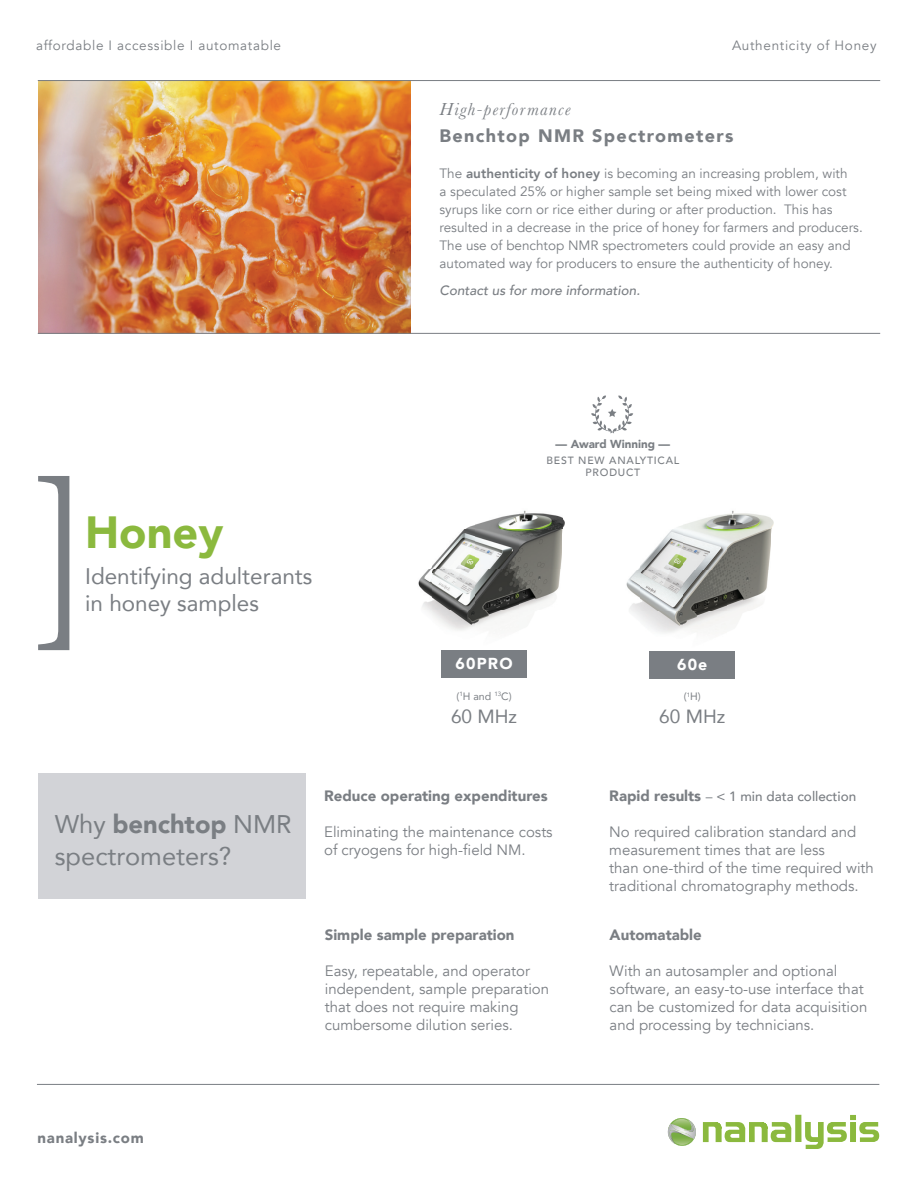
<style>
.page{position:relative;width:918px;height:1188px;background:#fff}
.page>*{position:absolute;margin:0;border:0;box-sizing:border-box;transform-origin:0 0}
.t1{font:900 45px "Avenir";color:#8bb93e}
.t2{font:25.5px/31.5px "Avenir";color:#7a7e83}
.t3{font:22.5px/27px "Avenir";color:#7a7e83}
.t4{font:19.05px "Avenir";color:#7a7e83}
.t5{font:900 18px "Avenir";letter-spacing:.075em;color:#7a7e83}
.t6{font:italic 18px "Baskerville";letter-spacing:.075em;color:#7a7e83}
.t7{font:900 15.9px "Avenir";letter-spacing:.075em;color:#fff}
.t8{font:15px/18px "Avenir";color:#7a7e83}
.t9{font:900 15px "Avenir";color:#7a7e83}
.t10{font:900 15px "Avenir";letter-spacing:.05em;color:#7a7e83}
.t11{font:13.5px/18px "Avenir";color:#7a7e83}
.t12{font:13.5px "Avenir";letter-spacing:.05em;color:#7a7e83}
.t13{font:500 13.5px "Avenir";color:#7a7e83}
.t14{font:italic 500 13.5px "Avenir";color:#7a7e83}
.t15{font:900 11.55px "Avenir";color:#7a7e83}
.t16{font:10.65px "Avenir";color:#7a7e83}
.t17{font:500 10.5px/11.6px "Avenir";letter-spacing:.075em;color:#7a7e83;text-align:center}
.s1{font-weight:800}
.s2{font-weight:900}
.s3{font-weight:900;font-size:15px}
.s4{font-weight:400}
</style>
<div class="page">
<div style="left:38px;top:774px;width:268px;height:125px;background:#d2d3d7"></div>
<img style="left:38px;top:81px;width:373px;height:252px">
<svg style="left:668px;top:1118px;width:28px;height:28px"></svg>
<svg style="left:703px;top:1122px;width:88px;height:20px"></svg>
<div style="left:795px;top:1115px;width:6px;height:27px;background:#8bb93e"></div>
<svg style="left:805px;top:1115px;width:74px;height:34px"></svg>
<hr style="left:38px;top:80px;width:842px;height:1px;background:#7a7e83">
<hr style="left:38px;top:333px;width:842px;height:1px;background:#7a7e83">
<svg style="left:591px;top:395px;width:42px;height:38px"></svg>
<hr style="left:37px;top:1084px;width:842px;height:1px;background:#7a7e83">
<img style="left:626px;top:510px;width:148px;height:101px">
<img style="left:632px;top:611px;width:113px;height:22px">
<div style="left:649px;top:651px;width:86px;height:27px;background:#7a7e83"></div>
<img style="left:465px;top:510px;width:100px;height:19px">
<img style="left:418px;top:529px;width:145px;height:122px">
<div style="left:441px;top:651px;width:86px;height:27px;background:#7a7e83"></div>
<svg style="left:38px;top:476px;width:31px;height:174px"></svg>
<p class="t12" style="left:36px;top:37px;width:246px">affordable I accessible I automatable</p>
<p class="t12" style="left:732px;top:37px;width:146px">Authenticity of Honey</p>
<p class="t6" style="left:440px;top:97px;width:133px">High-performance</p>
<p class="t5" style="left:440px;top:120px;width:296px">Benchtop NMR Spectrometers</p>
<p class="t11" style="left:440px;top:164px;width:425px">The <span class="s1">authenticity of honey</span> is becoming an increasing problem, with<br>a speculated 25% or higher sample set being mixed with lower cost syrups like corn or rice either during or after production. This has resulted in a decrease in the price of honey for farmers and producers.<br>The use of benchtop NMR spectrometers could provide an easy and automated way for producers to ensure the authenticity of honey.</p>
<p class="t14" style="left:440px;top:282px;width:202px">Contact us for more information.</p>
<h1 class="t1" style="left:85px;top:494px;width:140px">Honey</h1>
<h3 class="t3" style="left:85px;top:562px;width:229px">Identifying adulterants in honey samples</h3>
<p class="t15" style="left:556px;top:435px;width:116px">— Award Winning —</p>
<p class="t17" style="left:547px;top:454px;width:134px">BEST NEW ANALYTICAL<br>PRODUCT</p>
<p class="t7" style="left:456px;top:650px;width:59px">60PRO</p>
<p class="t16" style="left:456px;top:688px;width:57px">(<sup>1</sup>H and <sup>13</sup>C)</p>
<p class="t4" style="left:451px;top:701px;width:68px">60 MHz</p>
<p class="t7" style="left:677px;top:650px;width:32px">60e</p>
<p class="t16" style="left:684px;top:688px;width:19px">(<sup>1</sup>H)</p>
<p class="t4" style="left:659px;top:701px;width:68px">60 MHz</p>
<h2 class="t2" style="left:55px;top:808px;width:239px">Why <span class="s2">benchtop</span> NMR spectrometers?</h2>
<p class="t9" style="left:324px;top:783px;width:225px">Reduce operating expenditures</p>
<p class="t8" style="left:324px;top:823px;width:230px">Eliminating the maintenance costs of cryogens for high-field NM.</p>
<p class="t9" style="left:325px;top:922px;width:191px">Simple sample preparation</p>
<p class="t8" style="left:325px;top:963px;width:226px">Easy, repeatable, and operator independent, sample preparation that does not require making cumbersome dilution series.</p>
<p class="t13" style="left:609px;top:785px;width:248px"><span class="s3">Rapid results</span> <span class="s4">–</span> &lt; 1 min data collection</p>
<p class="t8" style="left:609px;top:823px;width:266px">No required calibration standard and measurement times that are less<br>than one-third of the time required with traditional chromatography methods.</p>
<p class="t9" style="left:610px;top:922px;width:94px">Automatable</p>
<p class="t8" style="left:610px;top:963px;width:259px">With an autosampler and optional software, an easy-to-use interface that can be customized for data acquisition and processing by technicians.</p>
<p class="t10" style="left:38px;top:1125px;width:108px">nanalysis.com</p>
</div>
